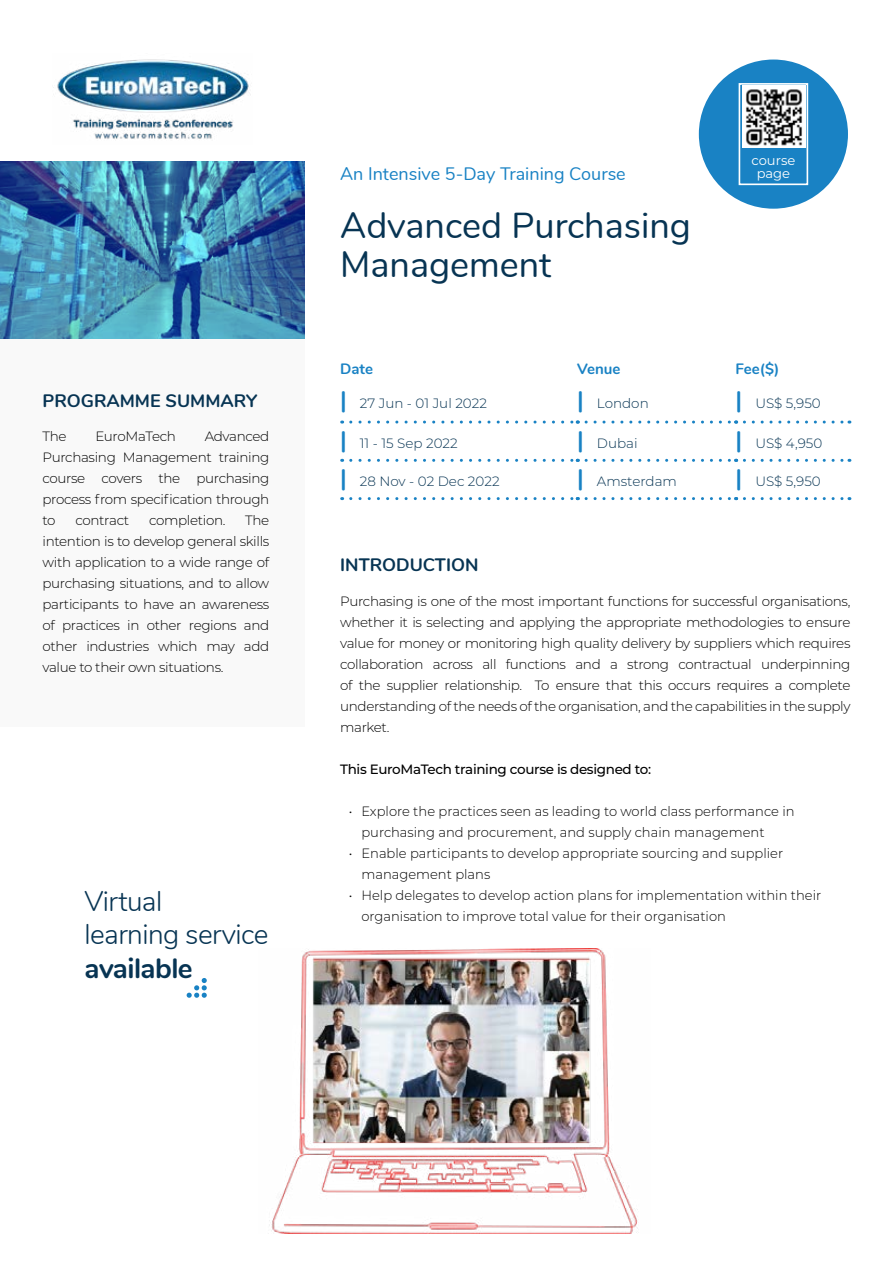
<style>
.page{position:relative;width:893px;height:1263px;background:#fff}
.page>*{position:absolute;margin:0;border:0;box-sizing:border-box;transform-origin:0 0}
.t1{font:36px/39px "Nunito";color:#073453}
.t2{font:300 27.9px/33.6px "Nunito";letter-spacing:-.02em;color:#073453}
.t3{font:700 27.9px "Nunito";letter-spacing:-.02em;color:#073453}
.t4{font:18px "Nunito";color:#1982c4}
.t5{font:700 18px "Nunito";color:#073453}
.t6{font:700 15px "Nunito";color:#1982c4}
.t7{font:300 13.5px/21px "Montserrat";color:#000;text-align:justify}
.t8{font:300 13.5px "Montserrat";color:#073453}
.t9{font:500 13.5px "Montserrat";letter-spacing:-.025em;color:#000}
.t10{font:300 13.5px "Montserrat";letter-spacing:-.025em;color:#000}
.t11{font:13.05px/13px "Montserrat";color:#fff;text-align:center}
.s1{font-family:"Nunito";font-weight:700;font-size:24px;color:#1982c4}
</style>
<div class="page">
<svg style="left:0;top:162px;width:305px;height:177px;background:#4183ad"></svg>
<div style="left:0;top:340px;width:305px;height:387px;background:#f9f9f9"></div>
<div style="left:699px;top:60px;width:149px;height:149px;background:#1982c4;border-radius:50%"></div>
<div style="left:739px;top:83px;width:69px;height:102px;border:2px solid #fff"></div>
<img style="left:53px;top:59px;width:198px;height:80px">
<img style="left:742px;top:86px;width:63px;height:62px">
<svg style="left:351px;top:421px;width:227px;height:3px"></svg>
<svg style="left:586px;top:421px;width:151px;height:3px"></svg>
<svg style="left:744px;top:421px;width:106px;height:3px"></svg>
<svg style="left:351px;top:459px;width:227px;height:3px"></svg>
<svg style="left:586px;top:459px;width:151px;height:3px"></svg>
<svg style="left:744px;top:459px;width:106px;height:3px"></svg>
<svg style="left:351px;top:497px;width:227px;height:3px"></svg>
<svg style="left:586px;top:497px;width:151px;height:3px"></svg>
<svg style="left:744px;top:497px;width:106px;height:3px"></svg>
<svg style="left:187px;top:978px;width:20px;height:20px"></svg>
<img style="left:269px;top:949px;width:369px;height:285px">
<h3 class="t5" style="left:43px;top:387px;width:216px">PROGRAMME SUMMARY</h3>
<p class="t7" style="left:43px;top:426px;width:26px">The</p>
<p class="t10" style="left:95px;top:427px;width:82px">EuroMaTech</p>
<p class="t7" style="left:43px;top:426px;width:228px;text-indent:162px">Advanced Purchasing Management training course covers the purchasing process from specification through to</p>
<p class="t7" style="left:43px;top:510px;width:228px;text-indent:203px">The intention is to develop general skills with application to a wide range of purchasing situations, and to allow participants to have an awareness of practices in other regions and other industries which may add value to their own situations.</p>
<p class="t10" style="left:75px;top:511px;width:55px">contract</p>
<p class="t10" style="left:149px;top:511px;width:78px">completion.</p>
<h2 class="t2" style="left:84px;top:883px;width:186px">Virtual<br>learning service</h2>
<h2 class="t3" style="left:84px;top:947px;width:110px">available</h2>
<h3 class="t4" style="left:340px;top:160px;width:287px">An Intensive 5-Day Training Course</h3>
<h1 class="t1" style="left:340px;top:204px;width:352px">Advanced Purchasing<br>Management</h1>
<p class="t11" style="left:751px;top:153px;width:45px">course page</p>
<p class="t6" style="left:340px;top:358px;width:34px">Date</p>
<p class="t6" style="left:577px;top:358px;width:45px">Venue</p>
<p class="t6" style="left:736px;top:358px;width:45px">Fee($)</p>
<p class="t8" style="left:340px;top:394px;width:148px"><span class="s1">|</span> 27 Jun - 01 Jul 2022</p>
<p class="t8" style="left:577px;top:394px;width:73px"><span class="s1">|</span> London</p>
<p class="t8" style="left:736px;top:394px;width:87px"><span class="s1">|</span> US$ 5,950</p>
<p class="t8" style="left:340px;top:434px;width:119px"><span class="s1">|</span> 11 - 15 Sep 2022</p>
<p class="t8" style="left:577px;top:434px;width:62px"><span class="s1">|</span> Dubai</p>
<p class="t8" style="left:736px;top:434px;width:88px"><span class="s1">|</span> US$ 4,950</p>
<p class="t8" style="left:340px;top:472px;width:161px"><span class="s1">|</span> 28 Nov - 02 Dec 2022</p>
<p class="t8" style="left:577px;top:472px;width:101px"><span class="s1">|</span> Amsterdam</p>
<p class="t8" style="left:736px;top:472px;width:87px"><span class="s1">|</span> US$ 5,950</p>
<h3 class="t5" style="left:340px;top:552px;width:140px">INTRODUCTION</h3>
<p class="t7" style="left:340px;top:590px;width:512px">Purchasing is one of the most important functions for successful organisations, whether it is selecting and applying the appropriate methodologies to ensure value for money or monitoring high quality delivery by suppliers which requires collaboration across all functions and a strong contractual underpinning of the supplier relationship. To ensure that this occurs requires a complete understanding of the needs of the organisation, and the capabilities in the supply market.</p>
<p class="t9" style="left:340px;top:760px;width:312px">This EuroMaTech training course is designed to:</p>
<p class="t7" style="left:361px;top:800px;width:435px;text-indent:-13px">• Explore the practices seen as leading to world class performance in purchasing and procurement, and supply chain management</p>
<p class="t7" style="left:361px;top:842px;width:423px;text-indent:-13px">• Enable participants to develop appropriate sourcing and supplier management plans</p>
<p class="t7" style="left:361px;top:884px;width:461px;text-indent:-13px">• Help delegates to develop action plans for implementation within their organisation to improve total value for their organisation</p>
</div>
